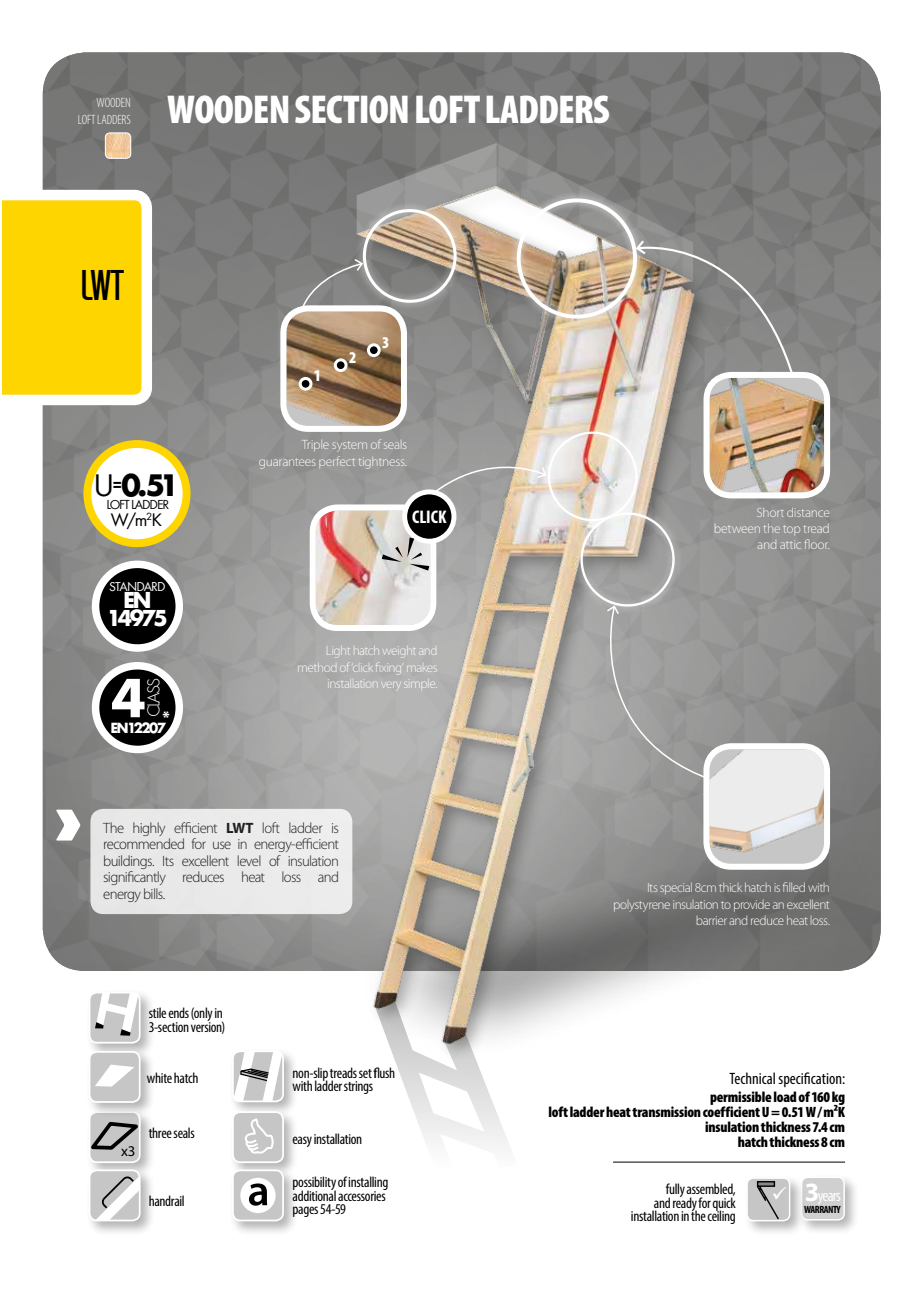
<style>
.page{position:relative;width:919px;height:1289px;background:#fff}
.page>*{position:absolute;margin:0;border:0;box-sizing:border-box;transform-origin:0 0}
.t1{font:45px "Handel Got Com DEE Ligh";color:#000}
.t2{font:900 condensed 40.5px "Myriad Pro";letter-spacing:-.02em;color:#fff}
.t3{font:700 32.25px "Futura TEE";color:#000}
.t4{font:700 23.85px/17.1px "Futura TEE";letter-spacing:-.1em;color:#fff;text-align:center}
.t5{font:18.75px "Futura TEE";color:#000}
.t6{font:700 condensed 18.3px "Myriad Pro";color:#fff}
.t7{font:18px "Futura TEE Ligh";letter-spacing:-.1em;color:#fff}
.t8{font:900 condensed 17.25px "Myriad Pro";color:#fff}
.t9{font:condensed 16.5px "Myriad Pro";color:#000}
.t10{font:condensed 16.5px "Myriad Pro";letter-spacing:-.05em;color:#fff}
.t11{font:900 condensed 16.5px "Myriad Pro";color:#fff}
.t12{font:700 15.3px "Futura TEE";letter-spacing:-.1em;color:#fff}
.t13{font:condensed 15px/13.5px "Myriad Pro";letter-spacing:-.02em;color:#000}
.t14{font:300 15px/16.5px "Myriad Pro";letter-spacing:-.045em;color:#000;text-align:justify}
.t15{font:900 condensed 15px/15px "Myriad Pro";letter-spacing:-.015em;color:#000;text-align:right}
.t16{font:14.85px "Myriad Pro";color:#000}
.t17{font:300 13.5px/16.5px "Myriad Pro";letter-spacing:-.035em;color:#fff;text-align:right}
.t18{font:300 condensed 13.5px/16.5px "Myriad Pro";letter-spacing:-.01em;color:#fff;text-align:right}
.t19{font:13.5px "Futura TEE";letter-spacing:-.08em;color:#000}
.t20{font:13.35px "Futura TEE";letter-spacing:-.06em;color:#fff}
.t21{font:700 condensed 10.5px "Myriad Pro";letter-spacing:-.05em;color:#000}
.s1{font-weight:400}
.s2{font-weight:700}
.s3{font-weight:700;font-stretch:normal;font-size:26.55px}
</style>
<div class="page">
<div style="left:797px;top:1173px;width:63px;height:62px;background:#000;opacity:.3"></div>
<div style="left:801px;top:1177px;width:43px;height:42px;background:#d0d0d0;border-radius:6px"></div>
<div style="left:800px;top:1176px;width:44px;height:44px;border:2px solid #fff;border-radius:6px"></div>
<div style="left:743px;top:1174px;width:62px;height:62px;background:#000;opacity:.3"></div>
<div style="left:746px;top:1177px;width:44px;height:44px;border:2px solid #fff;border-radius:6px"></div>
<hr style="left:613px;top:1161px;width:232px;height:1px;background:#000">
<img style="left:43px;top:52px;width:837px;height:918px">
<div style="left:95px;top:564px;width:84px;height:84px;background:#000;border-radius:50%"></div>
<div style="left:92px;top:560px;width:91px;height:91px;border:8px solid #fff;border-radius:50%"></div>
<div style="left:87px;top:444px;width:99px;height:99px;background:#fff;border-radius:50%"></div>
<div style="left:83px;top:440px;width:107px;height:107px;border:8px solid #ffd500;border-radius:50%"></div>
<svg style="left:95px;top:665px;width:84px;height:84px;background:#202020"></svg>
<div style="left:92px;top:662px;width:91px;height:91px;border:8px solid #fff;border-radius:50%"></div>
<svg style="left:112px;top:679px;width:32px;height:38px"></svg>
<div style="left:351px;top:826px;width:544px;height:233px;background:#000;opacity:.5"></div>
<img style="left:105px;top:133px;width:26px;height:25px">
<div style="left:105px;top:133px;width:26px;height:25px;border:1px solid #fff;border-radius:4px"></div>
<div style="left:229px;top:1047px;width:70px;height:70px;background:#000;opacity:.3"></div>
<svg style="left:233px;top:1051px;width:50px;height:50px"></svg>
<div style="left:232px;top:1050px;width:52px;height:52px;border:2px solid #fff;border-radius:8px"></div>
<div style="left:229px;top:1108px;width:70px;height:69px;background:#000;opacity:.3"></div>
<div style="left:233px;top:1112px;width:50px;height:50px;background:#c6c6c6;border-radius:8px"></div>
<div style="left:232px;top:1111px;width:52px;height:52px;border:2px solid #fff;border-radius:8px"></div>
<svg style="left:244px;top:1118px;width:30px;height:36px"></svg>
<div style="left:90px;top:808px;width:262px;height:106px;background:#e8e8e8;border-radius:13px"></div>
<svg style="left:56px;top:809px;width:24px;height:31px"></svg>
<div style="left:86px;top:1108px;width:69px;height:69px;background:#000;opacity:.3"></div>
<svg style="left:89px;top:1117px;width:51px;height:45px;background:#9f9f9f"></svg>
<div style="left:89px;top:1111px;width:52px;height:52px;border:2px solid #fff;border-radius:8px"></div>
<div style="left:86px;top:988px;width:69px;height:70px;background:#000;opacity:.3"></div>
<svg style="left:89px;top:992px;width:51px;height:50px"></svg>
<div style="left:89px;top:991px;width:52px;height:52px;border:2px solid #fff;border-radius:8px"></div>
<div style="left:86px;top:1166px;width:69px;height:70px;background:#000;opacity:.3"></div>
<svg style="left:89px;top:1170px;width:51px;height:50px"></svg>
<div style="left:89px;top:1169px;width:52px;height:52px;border:2px solid #fff;border-radius:8px"></div>
<div style="left:86px;top:1047px;width:69px;height:70px;background:#000;opacity:.3"></div>
<svg style="left:89px;top:1051px;width:51px;height:50px"></svg>
<div style="left:89px;top:1050px;width:52px;height:52px;border:2px solid #fff;border-radius:8px"></div>
<div style="left:229px;top:1166px;width:70px;height:70px;background:#000;opacity:.3"></div>
<svg style="left:233px;top:1170px;width:50px;height:50px"></svg>
<div style="left:232px;top:1169px;width:52px;height:52px;border:2px solid #fff;border-radius:8px"></div>
<svg style="left:395px;top:1061px;width:115px;height:87px"></svg>
<img style="left:235px;top:115px;width:630px;height:946px">
<div style="left:572px;top:504px;width:110px;height:110px;background:#fff;opacity:.75"></div>
<svg style="left:575px;top:604px;width:185px;height:189px;background:#9e9e9d"></svg>
<div style="left:706px;top:746px;width:121px;height:120px;background:#c6c6c6;border-radius:25px"></div>
<img style="left:709px;top:749px;width:115px;height:105px">
<div style="left:703px;top:743px;width:127px;height:126px;border:6px solid #fff;border-radius:25px"></div>
<img style="left:709px;top:378px;width:115px;height:114px">
<div style="left:703px;top:372px;width:127px;height:126px;border:6px solid #fff;border-radius:25px"></div>
<div style="left:539px;top:423px;width:106px;height:106px;background:#fff;opacity:.75"></div>
<div style="left:548px;top:431px;width:89px;height:90px;border:2px solid #fff;border-radius:50%"></div>
<img style="left:316px;top:510px;width:114px;height:115px">
<div style="left:310px;top:504px;width:126px;height:127px;border:6px solid #fff;border-radius:25px"></div>
<svg style="left:382px;top:433px;width:165px;height:137px;background:#aaa6a1"></svg>
<svg style="left:261px;top:143px;width:540px;height:256px;background:#9c9691"></svg>
<img style="left:286px;top:311px;width:115px;height:115px">
<div style="left:280px;top:305px;width:127px;height:127px;border:6px solid #fff;border-radius:25px"></div>
<div style="left:300px;top:378px;width:11px;height:11px;background:#000;border-radius:50%"></div>
<div style="left:299px;top:377px;width:13px;height:13px;border:3px solid #fff;border-radius:50%"></div>
<div style="left:335px;top:360px;width:11px;height:10px;background:#000;border-radius:50%"></div>
<div style="left:334px;top:358px;width:13px;height:14px;border:3px solid #fff;border-radius:50%"></div>
<div style="left:368px;top:345px;width:11px;height:10px;background:#000;border-radius:50%"></div>
<div style="left:367px;top:343px;width:13px;height:14px;border:3px solid #fff;border-radius:50%"></div>
<svg style="left:2px;top:190px;width:150px;height:215px"></svg>
<svg style="left:747px;top:1178px;width:42px;height:42px;background:#b8b8b8"></svg>
<p class="t18" style="left:78px;top:95px;width:55px">WOODEN<br>LOFT LADDERS</p>
<p class="t2" style="left:167px;top:87px;width:444px">WoodensectIonloftladders</p>
<p class="t1" style="left:81px;top:260px;width:44px">LWT</p>
<p class="t11" style="left:314px;top:366px;width:9px">1</p>
<p class="t11" style="left:349px;top:348px;width:9px">2</p>
<p class="t11" style="left:382px;top:333px;width:9px">3</p>
<p class="t17" style="left:259px;top:437px;width:150px">Triple system of seals guarantees perfect tightness.</p>
<p class="t3" style="left:93px;top:465px;width:87px"><span class="s1">U=</span> 0.51</p>
<p class="t5" style="left:111px;top:508px;width:53px">W/M<sup>2</sup>K</p>
<p class="t19" style="left:106px;top:496px;width:64px">LOFT LADDER</p>
<p class="t20" style="left:109px;top:579px;width:58px">STANDARD</p>
<p class="t4" style="left:107px;top:591px;width:62px">EN<br>14975</p>
<p class="t7" style="left:143px;top:717px;width:41px;rotate:-90deg">CLASS</p>
<p class="t8" style="left:163px;top:708px;width:8px">*</p>
<p class="t12" style="left:110px;top:718px;width:57px">EN12207</p>
<p class="t6" style="left:412px;top:506px;width:36px">CLICK</p>
<p class="t17" style="left:297px;top:642px;width:142px">Light hatch weight and method of ‘click fixing’ makes installation very simple.</p>
<p class="t17" style="left:714px;top:504px;width:117px">Short distance between the top tread and attic floor.</p>
<p class="t14" style="left:103px;top:819px;width:237px">The highly efficient <span class="s2">LWT</span> loft ladder is recommended for use in energy-efficient buildings. Its excellent level of insulation significantly reduces heat loss and energy bills.</p>
<p class="t13" style="left:149px;top:1006px;width:78px">stile ends (only in<br>3-section version)</p>
<p class="t13" style="left:147px;top:1071px;width:53px">white hatch</p>
<p class="t16" style="left:121px;top:1141px;width:16px">x3</p>
<p class="t13" style="left:149px;top:1125px;width:48px">three seals</p>
<p class="t13" style="left:149px;top:1193px;width:38px">handrail</p>
<p class="t13" style="left:292px;top:1065px;width:104px">non-slip treads set flush with ladder strings</p>
<p class="t13" style="left:292px;top:1131px;width:71px">easy installation</p>
<p class="t13" style="left:292px;top:1175px;width:97px">possibility of installing additional accessories pages 54-59</p>
<p class="t17" style="left:613px;top:879px;width:218px">Its special 8cm thick hatch is filled with polystyrene insulation to provide an excellent barrier and reduce heat loss.</p>
<p class="t9" style="left:729px;top:1068px;width:117px">Technical specification:</p>
<p class="t15" style="left:548px;top:1089px;width:298px">permissible load of 160 kg<br>loft ladder heat transmission coefficient u = 0.51 W / m²K insulation thickness 7.4 cm<br>hatch thickness 8 cm</p>
<p class="t13" style="left:631px;top:1182px;width:106px;text-align:right">fully assembled,<br>and ready for quick installation in the ceiling</p>
<p class="t10" style="left:804px;top:1185px;width:38px"><span class="s3">3</span> years</p>
<p class="t21" style="left:804px;top:1202px;width:38px">WARRANTY</p>
</div>
